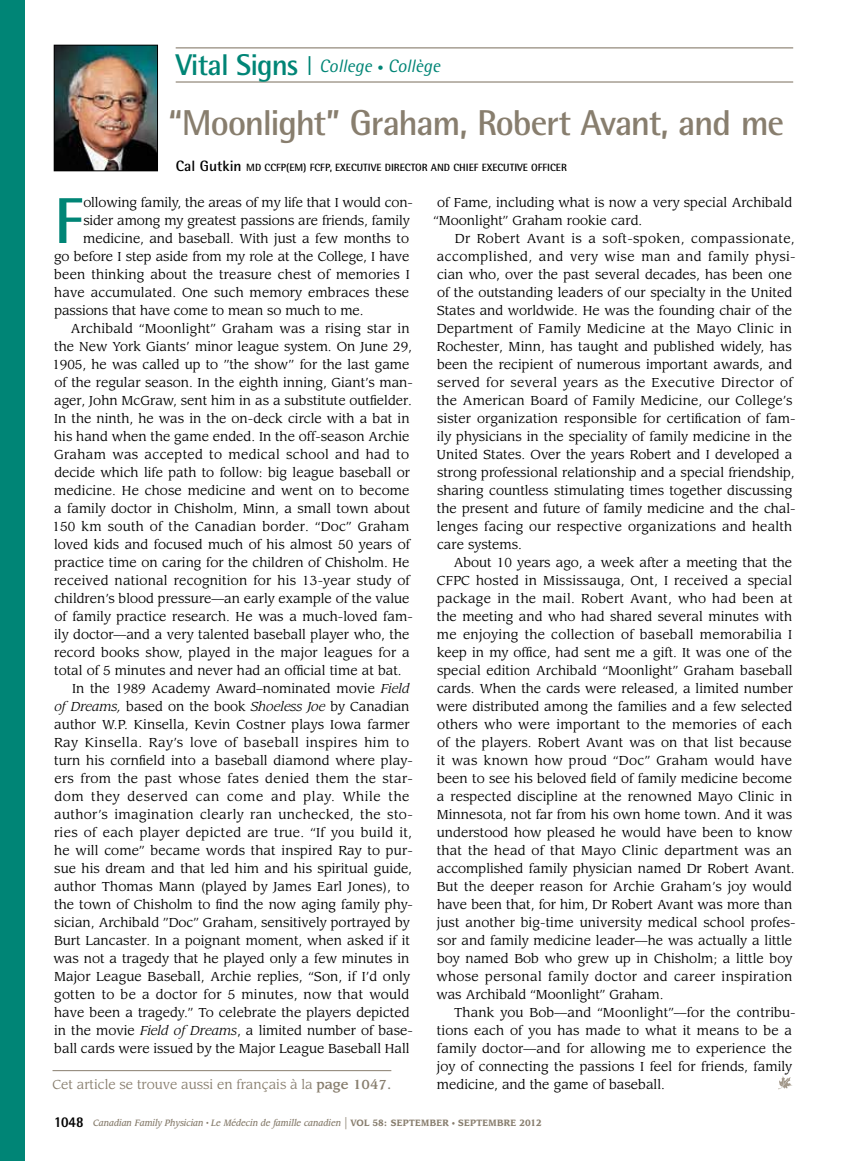
<style>
.page{position:relative;width:851px;height:1161px;background:#fff}
.page>*{position:absolute;margin:0;border:0;box-sizing:border-box;transform-origin:0 0}
.t1{font:700 64.95px "Rotis Semi Sans Std";color:#008576}
.t2{font:700 36px "Rotis Semi Sans Std";letter-spacing:-.035em;color:#887e6e}
.t3{font:italic 18px "Rotis Semi Sans Std";color:#008576}
.t4{font:12.75px/18px "Leawood Std";color:#000}
.t5{font:12.75px "Leawood Std";letter-spacing:.03em;color:#000}
.t6{font:12.75px "Leawood Std";letter-spacing:.025em;color:#000}
.t7{font:12.75px "Leawood Std";letter-spacing:.02em;color:#000}
.t8{font:12.75px "Leawood Std";color:#887e6e}
.t9{font:12.75px "Leawood Std";letter-spacing:.035em;color:#000}
.t10{font:12.75px "Leawood Std";letter-spacing:.045em;color:#000}
.t11{font:700 10.5px "Rotis Semi Sans Std";color:#000}
.t12{font:italic 500 9px "Leawood Std";color:#887e6e;scale:.9 1}
.s1{font-weight:700;font-style:normal;font-size:30px}
.s2{font-weight:700;font-style:normal;font-size:21px}
.s3{font-size:12px}
.s4{font-size:15px}
.s5{font-style:italic}
.s6{font-weight:500}
.s7{font-family:"Rotis Semi Sans Std";font-weight:800;font-style:normal;font-size:15px;color:#000}
.s8{font-weight:400;font-style:normal;font-size:15px}
.s9{font-weight:700;font-style:normal}
.s10{font-weight:700;font-style:normal;font-size:7.5px}
</style>
<div class="page">
<div style="left:0;top:0;width:24px;height:1161px;background:#008576"></div>
<hr style="left:176px;top:47px;width:617px;height:1px;background:#887e6e">
<hr style="left:176px;top:81px;width:617px;height:2px;background:#887e6e">
<img style="left:56px;top:47px;width:100px;height:122px">
<div style="left:54px;top:45px;width:104px;height:126px;border:1px solid #000"></div>
<hr style="left:53px;top:1070px;width:338px;height:1px;background:#887e6e">
<svg style="left:778px;top:1076px;width:14px;height:13px"></svg>
<h3 class="t3" style="left:176px;top:55px;width:266px"><span class="s1">Vital Signs</span> <span class="s2">|</span> College <span class="s3">•</span> Collège</h3>
<h2 class="t2" style="left:168px;top:101px;width:617px">“Moonlight” Graham, Robert Avant, and me</h2>
<p class="t11" style="left:176px;top:161px;width:392px"><span class="s4">Cal Gutkin</span> MD CCFP(EM) FCFP, EXECUTIVE DIRECTOR AND CHIEF EXECUTIVE OFFICER</p>
<h1 class="t1" style="left:54px;top:181px;width:30px">F</h1>
<p class="t4" style="left:83px;top:194px;width:331px">ollowing family, the areas of my life that I would con-</p>
<p class="t4" style="left:83px;top:212px;width:328px">sider among my greatest passions are friends, family</p>
<p class="t4" style="left:83px;top:230px;width:327px">medicine, and baseball. With just a few months to</p>
<p class="t4" style="left:54px;top:248px;width:357px">go before I step aside from my role at the College, I have</p>
<p class="t4" style="left:54px;top:266px;width:357px">been thinking about the treasure chest of memories I</p>
<p class="t4" style="left:54px;top:284px;width:356px">have accumulated. One such memory embraces these</p>
<p class="t4" style="left:54px;top:302px;width:310px">passions that have come to mean so much to me.</p>
<p class="t4" style="left:71px;top:320px;width:340px">Archibald “Moonlight” Graham was a rising star in</p>
<p class="t4" style="left:54px;top:338px;width:359px">the New York Giants’ minor league system. On June 29,</p>
<p class="t4" style="left:52px;top:356px;width:359px">1905, he was called up to ’’the show’’ for the last game</p>
<p class="t4" style="left:54px;top:374px;width:360px">of the regular season. In the eighth inning, Giant’s man-</p>
<p class="t4" style="left:54px;top:392px;width:359px">ager, John McGraw, sent him in as a substitute outfielder.</p>
<p class="t4" style="left:54px;top:410px;width:357px">In the ninth, he was in the on-deck circle with a bat in</p>
<p class="t4" style="left:54px;top:428px;width:356px">his hand when the game ended. In the off-season Archie</p>
<p class="t6" style="left:54px;top:447px;width:356px">Graham was accepted to medical school and had to</p>
<p class="t4" style="left:54px;top:464px;width:357px">decide which life path to follow: big league baseball or</p>
<p class="t4" style="left:54px;top:482px;width:357px">medicine. He chose medicine and went on to become</p>
<p class="t4" style="left:54px;top:500px;width:357px">a family doctor in Chisholm, Minn, a small town about</p>
<p class="t7" style="left:52px;top:519px;width:358px">150 km south of the Canadian border. “Doc” Graham</p>
<p class="t4" style="left:54px;top:536px;width:357px">loved kids and focused much of his almost 50 years of</p>
<p class="t4" style="left:54px;top:554px;width:356px">practice time on caring for the children of Chisholm. He</p>
<p class="t4" style="left:54px;top:572px;width:357px">received national recognition for his 13-year study of</p>
<p class="t4" style="left:54px;top:590px;width:356px">children’s blood pressure—an early example of the value</p>
<p class="t4" style="left:54px;top:608px;width:360px">of family practice research. He was a much-loved fam-</p>
<p class="t4" style="left:54px;top:626px;width:357px">ily doctor—and a very talented baseball player who, the</p>
<p class="t4" style="left:54px;top:644px;width:357px">record books show, played in the major leagues for a</p>
<p class="t4" style="left:54px;top:662px;width:349px">total of 5 minutes and never had an official time at bat.</p>
<p class="t4" style="left:72px;top:680px;width:339px">In the 1989 Academy Award–nominated movie <span class="s5">Field</span></p>
<p class="t4" style="left:54px;top:698px;width:356px"><span class="s5">of Dreams,</span> based on the book <span class="s5">Shoeless Joe</span> by Canadian</p>
<p class="t4" style="left:54px;top:716px;width:357px">author W.P. Kinsella, Kevin Costner plays Iowa farmer</p>
<p class="t9" style="left:54px;top:735px;width:356px">Ray Kinsella. Ray’s love of baseball inspires him to</p>
<p class="t4" style="left:54px;top:752px;width:360px">turn his cornfield into a baseball diamond where play-</p>
<p class="t5" style="left:54px;top:771px;width:360px">ers from the past whose fates denied them the star-</p>
<p class="t10" style="left:54px;top:789px;width:357px">dom they deserved can come and play. While the</p>
<p class="t5" style="left:54px;top:807px;width:360px">author’s imagination clearly ran unchecked, the sto-</p>
<p class="t6" style="left:54px;top:825px;width:359px">ries of each player depicted are true. “If you build it,</p>
<p class="t4" style="left:54px;top:842px;width:360px">he will come” became words that inspired Ray to pur-</p>
<p class="t4" style="left:54px;top:860px;width:359px">sue his dream and that led him and his spiritual guide,</p>
<p class="t4" style="left:54px;top:878px;width:357px">author Thomas Mann (played by James Earl Jones), to</p>
<p class="t4" style="left:54px;top:896px;width:360px">the town of Chisholm to find the now aging family phy-</p>
<p class="t4" style="left:54px;top:914px;width:357px">sician, Archibald ”Doc” Graham, sensitively portrayed by</p>
<p class="t4" style="left:54px;top:932px;width:357px">Burt Lancaster. In a poignant moment, when asked if it</p>
<p class="t4" style="left:54px;top:950px;width:357px">was not a tragedy that he played only a few minutes in</p>
<p class="t4" style="left:54px;top:968px;width:357px">Major League Baseball, Archie replies, “Son, if I’d only</p>
<p class="t7" style="left:54px;top:987px;width:356px">gotten to be a doctor for 5 minutes, now that would</p>
<p class="t4" style="left:54px;top:1004px;width:356px">have been a tragedy.” To celebrate the players depicted</p>
<p class="t4" style="left:54px;top:1022px;width:360px">in the movie <span class="s5">Field of Dreams</span>, a limited number of base-</p>
<p class="t4" style="left:54px;top:1040px;width:357px">ball cards were issued by the Major League Baseball Hall</p>
<p class="t8" style="left:53px;top:1077px;width:340px">Cet article se trouve aussi en français à la <span class="s6">page 1047.</span></p>
<p class="t4" style="left:433px;top:194px;width:360px">of Fame, including what is now a very special Archibald “Moonlight” Graham rookie card.</p>
<p class="t4" style="left:436px;top:230px;width:360px;text-indent:18px">Dr Robert Avant is a soft-spoken, compassionate, accomplished, and very wise man and family physi&shy;cian who, over the past several decades, has been one of the outstanding leaders of our specialty in the United States and worldwide. He was the founding chair of the Department of Family Medicine at the Mayo Clinic in Rochester, Minn, has taught and published widely, has been the recipient of numerous important awards, and served for several years as the Executive Director of the American Board of Family Medicine, our College’s sister organization responsible for certification of fam&shy;ily physicians in the speciality of family medicine in the United States. Over the years Robert and I developed a strong professional relationship and a special friendship, sharing countless stimulating times together discussing the present and future of family medicine and the chal&shy;lenges facing our respective organizations and health care systems.</p>
<p class="t4" style="left:436px;top:554px;width:361px;text-indent:17px">About 10 years ago, a week after a meeting that the CFPC hosted in Mississauga, Ont, I received a special package in the mail. Robert Avant, who had been at the meeting and who had shared several minutes with me enjoying the collection of baseball memorabilia I keep in my office, had sent me a gift. It was one of the special edition Archibald “Moonlight” Graham baseball cards. When the cards were released, a limited number were distributed among the families and a few selected others who were important to the memories of each of the players. Robert Avant was on that list because it was known how proud “Doc” Graham would have been to see his beloved field of family medicine become a respected discipline at the renowned Mayo Clinic in Minnesota, not far from his own home town. And it was understood how pleased he would have been to know that the head of that Mayo Clinic department was an accomplished family physician named Dr Robert Avant.<br>But the deeper reason for Archie Graham’s joy would have been that, for him, Dr Robert Avant was more than just another big-time university medical school profes&shy;sor and family medicine leader—he was actually a little boy named Bob who grew up in Chisholm; a little boy whose personal family doctor and career inspiration was Archibald “Moonlight” Graham.</p>
<p class="t4" style="left:437px;top:1004px;width:360px;text-indent:17px">Thank you Bob—and “Moonlight”—for the contribu&shy;tions each of you has made to what it means to be a family doctor—and for allowing me to experience the joy of connecting the passions I feel for friends, family medicine, and the game of baseball.</p>
<p class="t12" style="left:54px;top:1118px;width:543px"><span class="s7">1048</span> Canadian Family Physician <sup>•</sup> Le Médecin de famille canadien <span class="s8">|</span> <span class="s9">Vol 58: SEPTEMBER</span> <span class="s10">•</span> <span class="s9">SEPTEMBRE 2012</span></p>
</div>
